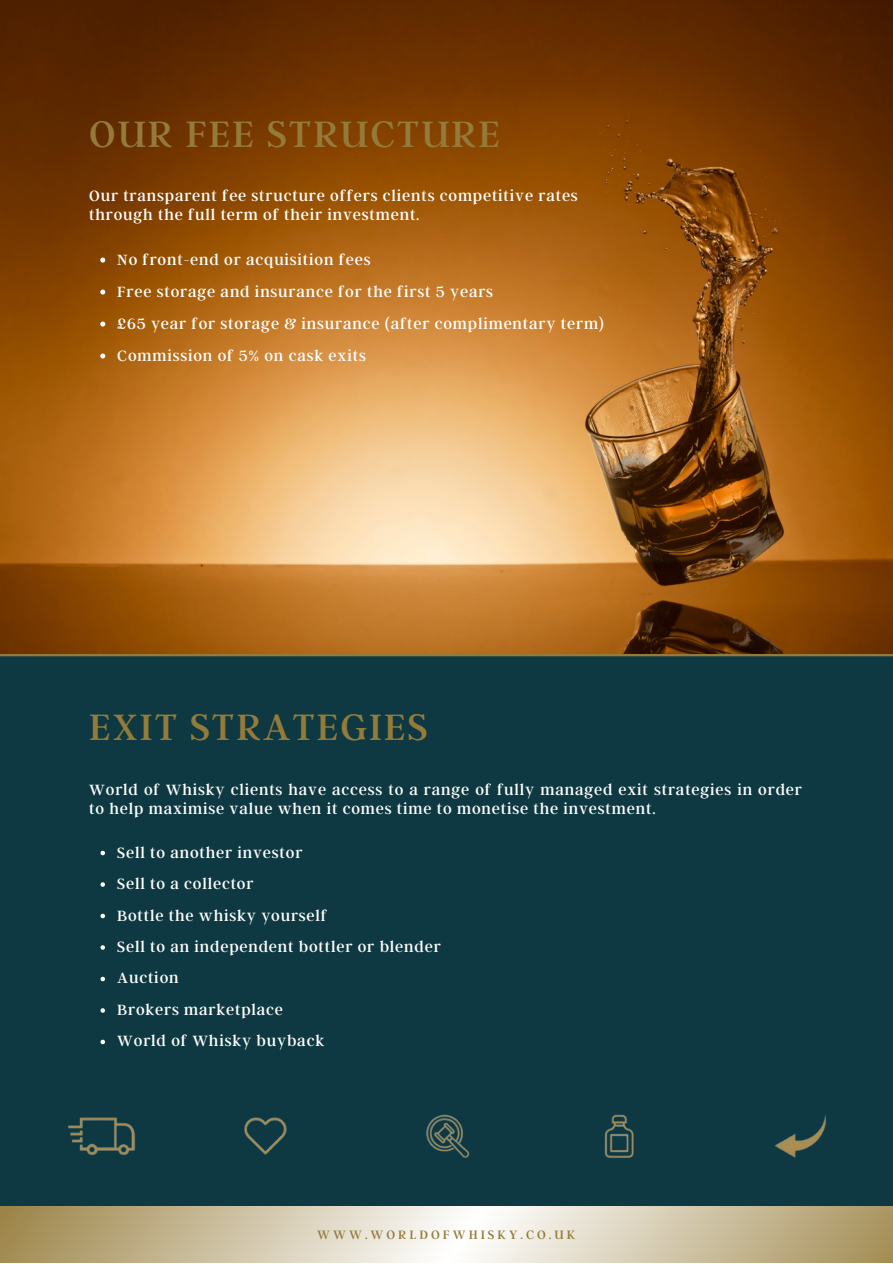
<style>
.page{position:relative;width:893px;height:1264px;background:#fff}
.page>*{position:absolute;margin:0;border:0;box-sizing:border-box;transform-origin:0 0}
.t1{font:40.8px "Argent CF";letter-spacing:.05em;color:#947b39}
.t2{font:16.5px/19px "Argent CF";letter-spacing:.05em;color:#fff}
.t3{font:13.5px "Argent CF";letter-spacing:.22em;color:#947b39}
</style>
<div class="page">
<div style="left:0;top:656px;width:892px;height:550px;background:#0e3942"></div>
<div style="left:53px;top:1098px;width:816px;height:73px;background:#0e3942"></div>
<img style="left:0;top:0;width:892px;height:654px">
<svg style="left:100px;top:257px;width:5px;height:5px"></svg>
<svg style="left:100px;top:289px;width:5px;height:5px"></svg>
<svg style="left:100px;top:321px;width:5px;height:5px"></svg>
<svg style="left:100px;top:353px;width:5px;height:5px"></svg>
<svg style="left:100px;top:850px;width:5px;height:5px"></svg>
<svg style="left:100px;top:882px;width:5px;height:4px"></svg>
<svg style="left:100px;top:913px;width:5px;height:5px"></svg>
<svg style="left:100px;top:945px;width:5px;height:4px"></svg>
<svg style="left:100px;top:976px;width:5px;height:5px"></svg>
<svg style="left:100px;top:1008px;width:5px;height:4px"></svg>
<svg style="left:100px;top:1039px;width:5px;height:5px"></svg>
<svg style="left:0;top:1206px;width:892px;height:56px"></svg>
<hr style="left:0;top:654px;width:892px;height:2px;background:#947b39">
<p class="t1" style="left:89px;top:107px;width:412px">OUR FEE STRUCTURE</p>
<p class="t2" style="left:89px;top:185px;width:490px">Our transparent fee structure offers clients competitive rates</p>
<p class="t2" style="left:89px;top:204px;width:331px">through the full term of their investment.</p>
<p class="t2" style="left:117px;top:249px;width:255px">No front-end or acquisition fees</p>
<p class="t2" style="left:117px;top:281px;width:377px">Free storage and insurance for the first 5 years</p>
<p class="t2" style="left:117px;top:313px;width:488px">£65 year for storage &amp; insurance (after complimentary term)</p>
<p class="t2" style="left:117px;top:345px;width:250px">Commission of 5% on cask exits</p>
<p class="t1" style="left:89px;top:700px;width:340px">EXIT STRATEGIES</p>
<p class="t2" style="left:89px;top:779px;width:714px">World of Whisky clients have access to a range of fully managed exit strategies in order to help maximise value when it comes time to monetise the investment.</p>
<p class="t2" style="left:117px;top:841px;width:187px">Sell to another investor</p>
<p class="t2" style="left:117px;top:873px;width:138px">Sell to a collector</p>
<p class="t2" style="left:117px;top:904px;width:211px">Bottle the whisky yourself</p>
<p class="t2" style="left:117px;top:936px;width:325px">Sell to an independent bottler or blender</p>
<p class="t2" style="left:117px;top:967px;width:63px">Auction</p>
<p class="t2" style="left:117px;top:999px;width:167px">Brokers marketplace</p>
<p class="t2" style="left:117px;top:1030px;width:208px">World of Whisky buyback</p>
<p class="t3" style="left:317px;top:1225px;width:259px">WWW.WORLDOFWHISKY.CO.UK</p>
</div>
